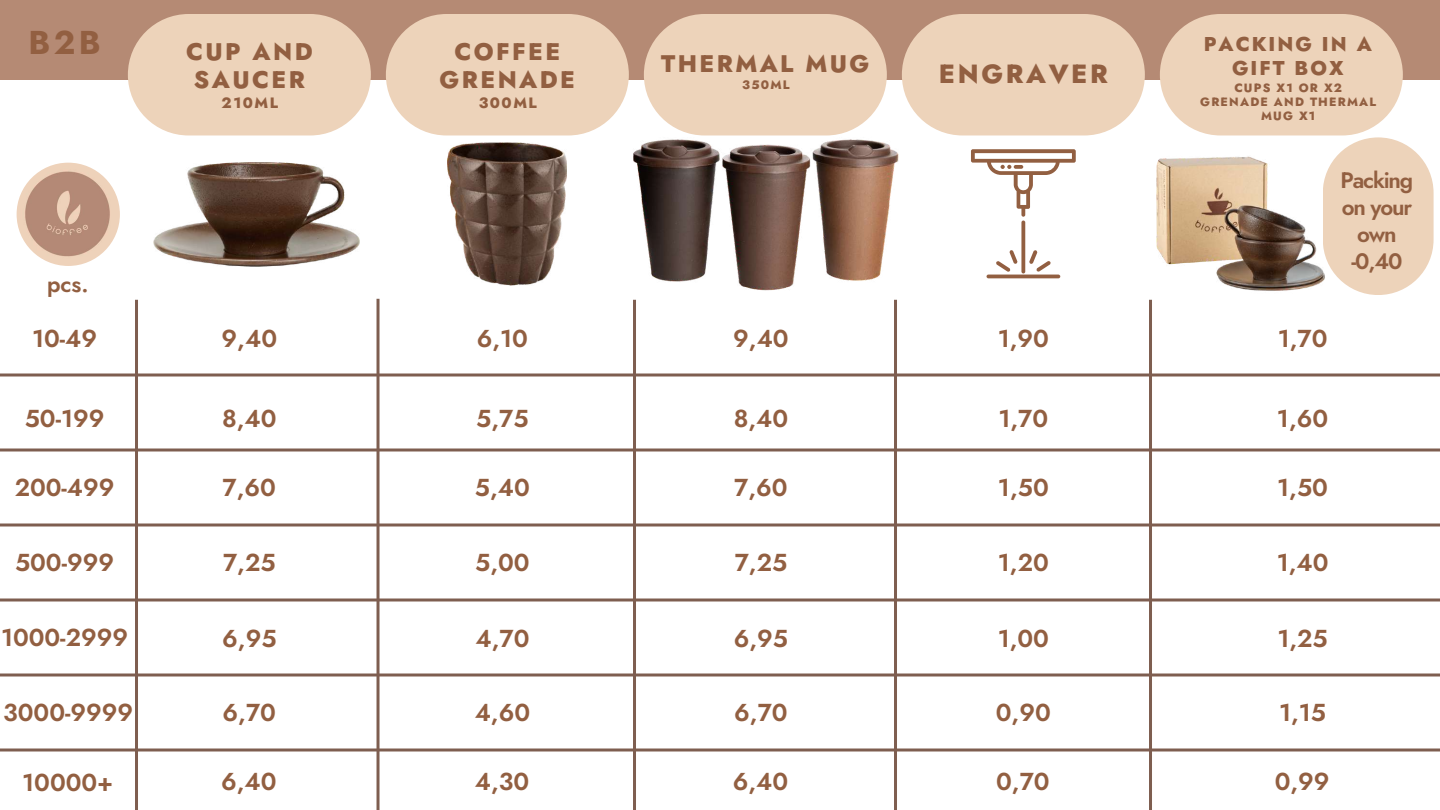
<style>
.page{position:relative;width:1440px;height:810px;background:#fff}
.page>*{position:absolute;margin:0;border:0;box-sizing:border-box;transform-origin:0 0}
.t1{font:700 33px "Jost";color:#925f41}
.t2{font:800 26.3px "Jost";letter-spacing:.1em;color:#925f41}
.t3{font:600 24.5px "Jost";color:#925f41}
.t4{font:800 24px/28.5px "Jost";letter-spacing:.1em;color:#925f41;text-align:center}
.t5{font:600 22.5px "Jost";color:#925f41}
.t6{font:600 22.4px/27px "Jost";letter-spacing:-.055em;color:#925f41;text-align:center}
.t7{font:800 20px/24px "Jost";letter-spacing:.1em;color:#925f41;text-align:center}
.t8{font:800 15px "Jost";letter-spacing:.1em;color:#925f41}
.t9{font:800 12.3px "Jost";letter-spacing:.1em;color:#925f41}
.t10{font:800 12px/14.2px "Jost";letter-spacing:.1em;color:#925f41;text-align:center}
</style>
<div class="page">
<div style="left:0;top:0;width:1440px;height:80px;background:#b58a74"></div>
<div style="left:644px;top:14px;width:243px;height:121px;background:#edd3ba;border-radius:61px"></div>
<img style="left:154px;top:162px;width:205px;height:104px">
<div style="left:386px;top:14px;width:243px;height:121px;background:#edd3ba;border-radius:61px"></div>
<img style="left:448px;top:142px;width:119px;height:143px">
<svg style="left:971px;top:149px;width:105px;height:129px"></svg>
<div style="left:128px;top:14px;width:243px;height:121px;background:#edd3ba;border-radius:61px"></div>
<hr style="left:0;top:374px;width:1440px;height:3px;background:#7e5e50">
<img style="left:625px;top:56px;width:280px;height:244px">
<div style="left:902px;top:14px;width:243px;height:121px;background:#edd3ba;border-radius:61px"></div>
<div style="left:1160px;top:14px;width:243px;height:121px;background:#edd3ba;border-radius:61px"></div>
<hr style="left:135px;top:300px;width:3px;height:510px;background:#7e5e50">
<hr style="left:377px;top:299px;width:3px;height:511px;background:#7e5e50">
<hr style="left:633px;top:300px;width:3px;height:510px;background:#7e5e50">
<hr style="left:894px;top:300px;width:3px;height:510px;background:#7e5e50">
<hr style="left:1149px;top:300px;width:3px;height:510px;background:#7e5e50">
<svg style="left:0;top:448px;width:1440px;height:4px;background:#9d857b"></svg>
<hr style="left:0;top:524px;width:1440px;height:2px;background:#7e5e50">
<svg style="left:0;top:598px;width:1440px;height:4px;background:#9d857b"></svg>
<hr style="left:0;top:674px;width:1440px;height:2px;background:#7e5e50">
<svg style="left:0;top:748px;width:1440px;height:4px;background:#9d857b"></svg>
<img style="left:17px;top:163px;width:103px;height:103px;border-radius:50%">
<img style="left:1156px;top:151px;width:169px;height:144px;border-radius:17px">
<div style="left:1323px;top:137px;width:111px;height:158px;background:#edd3ba;border-radius:55px"></div>
<h1 class="t1" style="left:29px;top:18px;width:74px">B2B</h1>
<p class="t4" style="left:186px;top:37px;width:128px">CUP AND<br>SAUCER</p>
<p class="t8" style="left:222px;top:92px;width:58px">210ML</p>
<p class="t4" style="left:440px;top:37px;width:137px">COFFEE<br>GRENADE</p>
<p class="t8" style="left:479px;top:92px;width:60px">300ML</p>
<p class="t4" style="left:661px;top:50px;width:210px">THERMAL MUG</p>
<p class="t9" style="left:742px;top:75px;width:49px">350ML</p>
<p class="t2" style="left:939px;top:55px;width:170px">ENGRAVER</p>
<p class="t7" style="left:1204px;top:33px;width:170px">PACKING IN A<br>GIFT BOX</p>
<p class="t10" style="left:1200px;top:81px;width:177px">CUPS X1 OR X2<br>GRENADE AND THERMAL<br>MUG X1</p>
<p class="t6" style="left:1341px;top:166px;width:74px">Packing on your own -0,40</p>
<p class="t5" style="left:47px;top:268px;width:43px">pcs.</p>
<p class="t3" style="left:32px;top:320px;width:67px">10-49</p>
<p class="t3" style="left:222px;top:320px;width:57px">9,40</p>
<p class="t3" style="left:477px;top:320px;width:53px">6,10</p>
<p class="t3" style="left:733px;top:320px;width:57px">9,40</p>
<p class="t3" style="left:998px;top:320px;width:53px">1,90</p>
<p class="t3" style="left:1278px;top:320px;width:51px">1,70</p>
<p class="t3" style="left:25px;top:401px;width:81px">50-199</p>
<p class="t3" style="left:222px;top:401px;width:56px">8,40</p>
<p class="t3" style="left:476px;top:401px;width:54px">5,75</p>
<p class="t3" style="left:734px;top:401px;width:56px">8,40</p>
<p class="t3" style="left:998px;top:401px;width:51px">1,70</p>
<p class="t3" style="left:1277px;top:401px;width:53px">1,60</p>
<p class="t3" style="left:15px;top:470px;width:101px">200-499</p>
<p class="t3" style="left:223px;top:469px;width:55px">7,60</p>
<p class="t3" style="left:475px;top:469px;width:56px">5,40</p>
<p class="t3" style="left:734px;top:469px;width:55px">7,60</p>
<p class="t3" style="left:998px;top:469px;width:52px">1,50</p>
<p class="t3" style="left:1277px;top:469px;width:52px">1,50</p>
<p class="t3" style="left:15px;top:545px;width:101px">500-999</p>
<p class="t3" style="left:223px;top:545px;width:54px">7,25</p>
<p class="t3" style="left:475px;top:545px;width:56px">5,00</p>
<p class="t3" style="left:735px;top:545px;width:54px">7,25</p>
<p class="t3" style="left:998px;top:545px;width:52px">1,20</p>
<p class="t3" style="left:1277px;top:545px;width:53px">1,40</p>
<p class="t3" style="left:1px;top:620px;width:129px">1000-2999</p>
<p class="t3" style="left:222px;top:621px;width:56px">6,95</p>
<p class="t3" style="left:475px;top:621px;width:55px">4,70</p>
<p class="t3" style="left:734px;top:621px;width:56px">6,95</p>
<p class="t3" style="left:998px;top:621px;width:53px">1,00</p>
<p class="t3" style="left:1277px;top:621px;width:52px">1,25</p>
<p class="t3" style="left:3px;top:695px;width:131px">3000-9999</p>
<p class="t3" style="left:223px;top:694px;width:55px">6,70</p>
<p class="t3" style="left:475px;top:694px;width:57px">4,60</p>
<p class="t3" style="left:734px;top:694px;width:55px">6,70</p>
<p class="t3" style="left:996px;top:694px;width:56px">0,90</p>
<p class="t3" style="left:1279px;top:694px;width:49px">1,15</p>
<p class="t3" style="left:22px;top:765px;width:93px">10000+</p>
<p class="t3" style="left:221px;top:764px;width:57px">6,40</p>
<p class="t3" style="left:475px;top:764px;width:56px">4,30</p>
<p class="t3" style="left:733px;top:764px;width:57px">6,40</p>
<p class="t3" style="left:996px;top:764px;width:55px">0,70</p>
<p class="t3" style="left:1275px;top:764px;width:56px">0,99</p>
</div>
